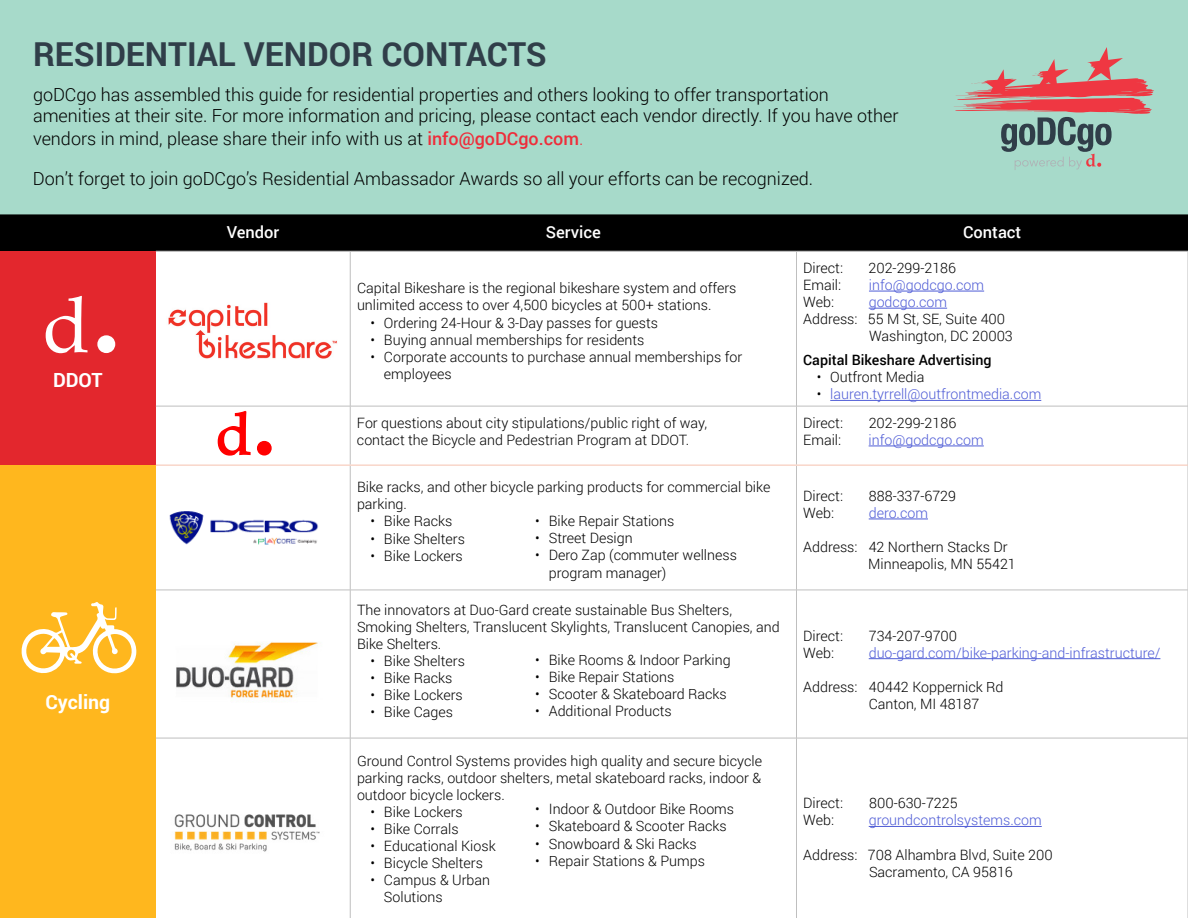
<style>
.page{position:relative;width:1188px;height:918px;background:#fff}
.page>*{position:absolute;margin:0;border:0;box-sizing:border-box;transform-origin:0 0}
.t1{font:700 33px "Roboto";color:#303e49}
.t2{font:700 19.5px "Roboto";color:#fff}
.t3{font:300 18px/21.8px "Roboto";color:#000}
.t4{font:500 16.5px "Roboto";color:#fff}
.t5{font:300 14.25px/17.1px "Roboto";color:#000}
.t6{font:300 14.25px "Roboto";color:#4f5cd6}
.t7{font:500 14.25px "Roboto";color:#000}
.s1{font-weight:500;color:#ee2d3a}
.s2{color:#ee2d3a}
.s3{color:#000}
</style>
<div class="page">
<div style="left:0;top:0;width:1188px;height:214px;background:#a7daca"></div>
<svg style="left:954px;top:47px;width:200px;height:123px"></svg>
<div style="left:0;top:214px;width:1188px;height:37px;background:#000"></div>
<div style="left:0;top:251px;width:156px;height:214px;background:#e3272d"></div>
<div style="left:0;top:465px;width:156px;height:453px;background:#ffb71e"></div>
<hr style="left:156px;top:251px;width:194px;height:1px;background:#bfbfbf">
<hr style="left:350px;top:251px;width:446px;height:1px;background:#bfbfbf">
<hr style="left:350px;top:251px;width:1px;height:155px;background:#bfbfbf">
<hr style="left:796px;top:251px;width:392px;height:1px;background:#bfbfbf">
<hr style="left:796px;top:251px;width:1px;height:155px;background:#bfbfbf">
<hr style="left:1187px;top:251px;width:1px;height:155px;background:#bfbfbf">
<hr style="left:156px;top:406px;width:194px;height:1px;background:#bfbfbf">
<hr style="left:350px;top:406px;width:446px;height:1px;background:#bfbfbf">
<hr style="left:350px;top:406px;width:1px;height:59px;background:#bfbfbf">
<hr style="left:796px;top:406px;width:392px;height:1px;background:#bfbfbf">
<hr style="left:796px;top:406px;width:1px;height:59px;background:#bfbfbf">
<hr style="left:1187px;top:406px;width:1px;height:59px;background:#bfbfbf">
<hr style="left:350px;top:466px;width:1px;height:124px;background:#bfbfbf">
<hr style="left:796px;top:466px;width:1px;height:124px;background:#bfbfbf">
<hr style="left:1187px;top:465px;width:1px;height:125px;background:#bfbfbf">
<hr style="left:156px;top:590px;width:194px;height:1px;background:#bfbfbf">
<hr style="left:350px;top:590px;width:446px;height:1px;background:#bfbfbf">
<hr style="left:350px;top:590px;width:1px;height:148px;background:#bfbfbf">
<hr style="left:796px;top:590px;width:392px;height:1px;background:#bfbfbf">
<hr style="left:796px;top:590px;width:1px;height:148px;background:#bfbfbf">
<hr style="left:1187px;top:590px;width:1px;height:148px;background:#bfbfbf">
<hr style="left:156px;top:738px;width:194px;height:1px;background:#bfbfbf">
<hr style="left:350px;top:738px;width:446px;height:1px;background:#bfbfbf">
<hr style="left:350px;top:738px;width:1px;height:180px;background:#bfbfbf">
<hr style="left:796px;top:738px;width:392px;height:1px;background:#bfbfbf">
<hr style="left:796px;top:738px;width:1px;height:180px;background:#bfbfbf">
<hr style="left:1187px;top:738px;width:1px;height:180px;background:#bfbfbf">
<hr style="left:156px;top:465px;width:194px;height:1px;background:#f7c8b7">
<hr style="left:350px;top:465px;width:446px;height:1px;background:#f7c8b7">
<hr style="left:796px;top:465px;width:392px;height:1px;background:#f7c8b7">
<img style="left:168px;top:303px;width:169px;height:56px">
<hr style="left:869px;top:291px;width:115px;height:1px;background:#4f5cd6">
<hr style="left:869px;top:308px;width:78px;height:1px;background:#4f5cd6">
<hr style="left:830px;top:400px;width:211px;height:1px;background:#4f5cd6">
<hr style="left:869px;top:446px;width:115px;height:1px;background:#4f5cd6">
<img style="left:169px;top:511px;width:150px;height:34px">
<hr style="left:869px;top:519px;width:59px;height:1px;background:#4f5cd6">
<img style="left:176px;top:642px;width:142px;height:56px">
<hr style="left:869px;top:658px;width:291px;height:1px;background:#4f5cd6">
<img style="left:174px;top:814px;width:146px;height:38px">
<hr style="left:869px;top:826px;width:173px;height:1px;background:#4f5cd6">
<svg style="left:21px;top:602px;width:116px;height:72px"></svg>
<svg style="left:46px;top:296px;width:42px;height:57px"></svg>
<svg style="left:97px;top:335px;width:18px;height:18px"></svg>
<svg style="left:217px;top:410px;width:55px;height:181px"></svg>
<h1 class="t1" style="left:33px;top:31px;width:515px">RESIDENTIAL VENDOR CONTACTS</h1>
<p class="t3" style="left:33px;top:83px;width:867px">goDCgo has assembled this guide for residential properties and others looking to offer transportation amenities at their site. For more information and pricing, please contact each vendor directly. If you have other vendors in mind, please share their info with us at <span class="s1">info@goDCgo.com</span><span class="s2">.</span></p>
<p class="t3" style="left:33px;top:167px;width:782px">Don’t forget to join goDCgo’s Residential Ambassador Awards so all your efforts can be recognized.</p>
<p class="t4" style="left:227px;top:220px;width:54px">Vendor</p>
<p class="t4" style="left:546px;top:220px;width:57px">Service</p>
<p class="t4" style="left:963px;top:220px;width:60px">Contact</p>
<h2 class="t2" style="left:53px;top:367px;width:51px">DDOT</h2>
<h2 class="t2" style="left:46px;top:688px;width:66px">Cycling</h2>
<p class="t5" style="left:357px;top:279px;width:381px">Capital Bikeshare is the regional bikeshare system and offers unlimited access to over 4,500 bicycles at 500+ stations.</p>
<p class="t5" style="left:370px;top:314px;width:289px">• Ordering 24-Hour &amp; 3-Day passes for guests</p>
<p class="t5" style="left:370px;top:331px;width:276px">• Buying annual memberships for residents</p>
<p class="t5" style="left:384px;top:348px;width:360px;text-indent:-13px">• Corporate accounts to purchase annual memberships for employees</p>
<p class="t5" style="left:803px;top:259px;width:41px">Direct:</p>
<p class="t5" style="left:869px;top:259px;width:89px">202-299-2186</p>
<p class="t5" style="left:803px;top:276px;width:39px">Email:</p>
<p class="t6" style="left:869px;top:275px;width:117px">info@godcgo.com</p>
<p class="t5" style="left:803px;top:293px;width:32px">Web:</p>
<p class="t6" style="left:869px;top:292px;width:80px">godcgo.com</p>
<p class="t5" style="left:869px;top:310px;width:145px;text-indent:-66px">Address: 55 M St, SE, Suite 400<br>Washington, DC 20003</p>
<p class="t7" style="left:803px;top:350px;width:190px">Capital Bikeshare Advertising</p>
<p class="t5" style="left:817px;top:368px;width:109px">• Outfront Media</p>
<p class="t6" style="left:817px;top:384px;width:226px"><span class="s3">•</span> lauren.tyrrell@outfrontmedia.com</p>
<p class="t5" style="left:357px;top:414px;width:352px">For questions about city stipulations/public right of way, contact the Bicycle and Pedestrian Program at DDOT.</p>
<p class="t5" style="left:803px;top:414px;width:41px">Direct:</p>
<p class="t5" style="left:869px;top:414px;width:89px">202-299-2186</p>
<p class="t5" style="left:803px;top:431px;width:39px">Email:</p>
<p class="t6" style="left:869px;top:430px;width:117px">info@godcgo.com</p>
<p class="t5" style="left:357px;top:478px;width:415px">Bike racks, and other bicycle parking products for commercial bike parking.</p>
<p class="t5" style="left:370px;top:512px;width:83px">• Bike Racks</p>
<p class="t5" style="left:370px;top:529px;width:96px">• Bike Shelters</p>
<p class="t5" style="left:370px;top:547px;width:94px">• Bike Lockers</p>
<p class="t5" style="left:535px;top:512px;width:141px">• Bike Repair Stations</p>
<p class="t5" style="left:535px;top:529px;width:99px">• Street Design</p>
<p class="t5" style="left:549px;top:546px;width:190px;text-indent:-13px">• Dero Zap (commuter wellness program manager)</p>
<p class="t5" style="left:357px;top:601px;width:424px">The innovators at Duo-Gard create sustainable Bus Shelters,<br>Smoking Shelters, Translucent Skylights, Translucent Canopies, and<br>Bike Shelters.</p>
<p class="t5" style="left:370px;top:652px;width:96px">• Bike Shelters</p>
<p class="t5" style="left:370px;top:669px;width:83px">• Bike Racks</p>
<p class="t5" style="left:370px;top:686px;width:94px">• Bike Lockers</p>
<p class="t5" style="left:370px;top:703px;width:84px">• Bike Cages</p>
<p class="t5" style="left:535px;top:651px;width:197px">• Bike Rooms &amp; Indoor Parking</p>
<p class="t5" style="left:535px;top:668px;width:141px">• Bike Repair Stations</p>
<p class="t5" style="left:535px;top:685px;width:193px">• Scooter &amp; Skateboard Racks</p>
<p class="t5" style="left:535px;top:702px;width:138px">• Additional Products</p>
<p class="t5" style="left:357px;top:751px;width:407px;text-align:justify">Ground Control Systems provides high quality and secure bicycle parking racks, outdoor shelters, metal skateboard racks, indoor &amp; outdoor bicycle lockers.</p>
<p class="t5" style="left:370px;top:803px;width:94px">• Bike Lockers</p>
<p class="t5" style="left:370px;top:820px;width:90px">• Bike Corrals</p>
<p class="t5" style="left:370px;top:837px;width:127px">• Educational Kiosk</p>
<p class="t5" style="left:370px;top:854px;width:114px">• Bicycle Shelters</p>
<p class="t5" style="left:384px;top:871px;width:108px;text-indent:-13px">• Campus &amp; Urban<br>Solutions</p>
<p class="t5" style="left:535px;top:800px;width:200px">• Indoor &amp; Outdoor Bike Rooms</p>
<p class="t5" style="left:535px;top:817px;width:193px">• Skateboard &amp; Scooter Racks</p>
<p class="t5" style="left:535px;top:834px;width:163px">• Snowboard &amp; Ski Racks</p>
<p class="t5" style="left:535px;top:852px;width:171px">• Repair Stations &amp; Pumps</p>
<p class="t5" style="left:803px;top:487px;width:41px">Direct:</p>
<p class="t5" style="left:869px;top:487px;width:89px">888-337-6729</p>
<p class="t5" style="left:803px;top:504px;width:32px">Web:</p>
<p class="t6" style="left:869px;top:503px;width:61px">dero.com</p>
<p class="t5" style="left:868px;top:538px;width:149px;text-indent:-65px">Address: 42 Northern Stacks Dr<br>Minneapolis, MN 55421</p>
<p class="t5" style="left:803px;top:626px;width:41px">Direct:</p>
<p class="t5" style="left:869px;top:626px;width:90px">734-207-9700</p>
<p class="t5" style="left:803px;top:644px;width:32px">Web:</p>
<p class="t6" style="left:869px;top:643px;width:293px">duo-gard.com/bike-parking-and-infrastructure/</p>
<p class="t5" style="left:869px;top:678px;width:136px;text-indent:-66px">Address: 40442 Koppernick Rd<br>Canton, MI 48187</p>
<p class="t5" style="left:803px;top:794px;width:41px">Direct:</p>
<p class="t5" style="left:869px;top:794px;width:90px">800-630-7225</p>
<p class="t5" style="left:803px;top:811px;width:32px">Web:</p>
<p class="t6" style="left:869px;top:810px;width:175px">groundcontrolsystems.com</p>
<p class="t5" style="left:869px;top:846px;width:185px;text-indent:-66px">Address: 708 Alhambra Blvd, Suite 200<br>Sacramento, CA 95816</p>
</div>
